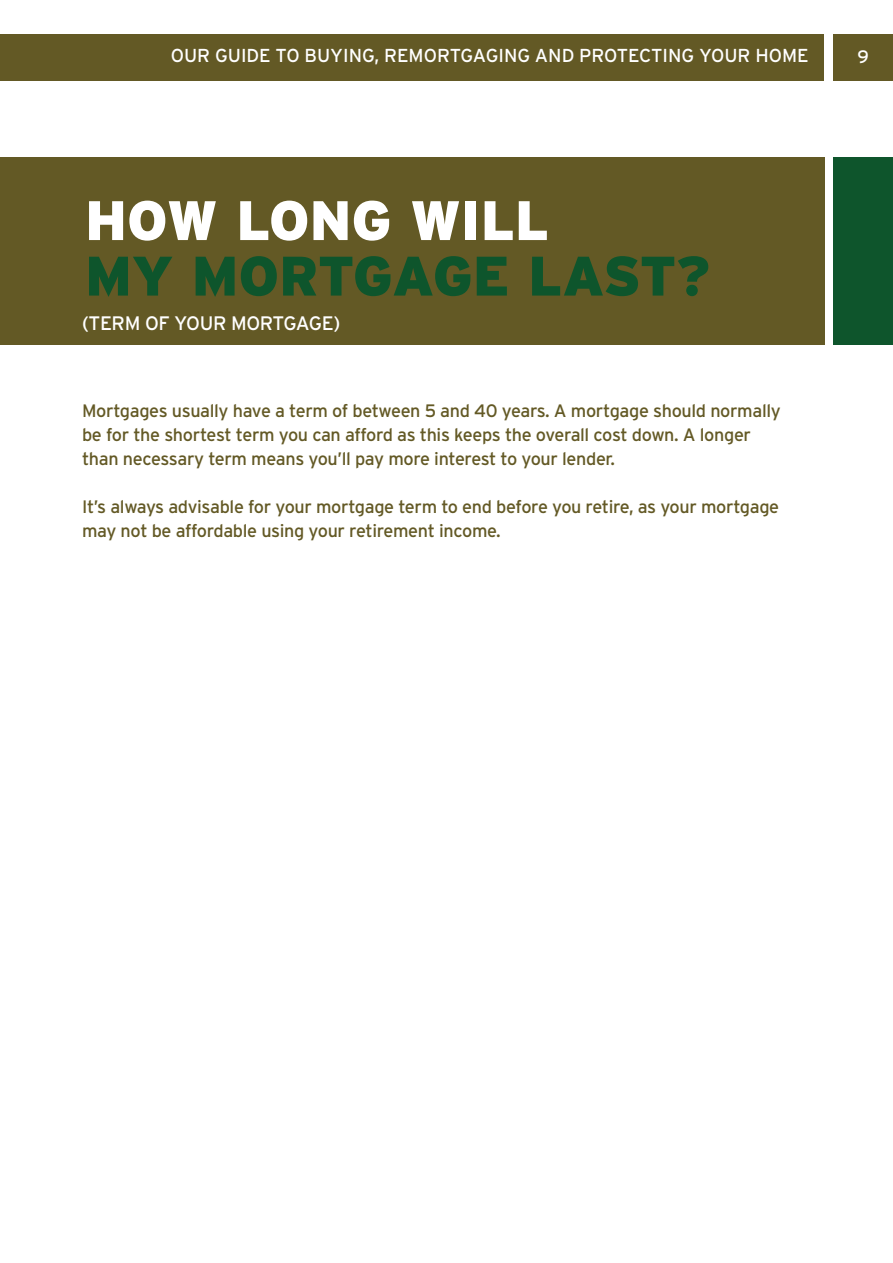
<style>
.page{position:relative;width:893px;height:1263px;background:#fff}
.page>*{position:absolute;margin:0;border:0;box-sizing:border-box;transform-origin:0 0}
.t1{font:900 55.5px "Interstate";letter-spacing:-.015em;color:#0e552c}
.t2{font:900 55.5px "Interstate";color:#fff}
.t3{font:19.5px "Interstate";letter-spacing:-.02em;color:#fff}
.t4{font:18.75px "Interstate";color:#fff}
.t5{font:18px/24px "Interstate";letter-spacing:-.02em;color:#635925}
.t6{font:18px "Interstate";color:#fff}
</style>
<div class="page">
<div style="left:0;top:34px;width:824px;height:47px;background:#635925"></div>
<div style="left:833px;top:34px;width:60px;height:47px;background:#635925"></div>
<div style="left:833px;top:157px;width:60px;height:187px;background:#0e552c"></div>
<div style="left:0;top:157px;width:825px;height:187px;background:#635925"></div>
<p class="t4" style="left:171px;top:45px;width:639px">OUR GUIDE TO BUYING, REMORTGAGING AND PROTECTING YOUR HOME</p>
<p class="t6" style="left:857px;top:47px;width:13px">9</p>
<h1 class="t2" style="left:85px;top:188px;width:465px">HOW LONG WILL</h1>
<h1 class="t1" style="left:85px;top:244px;width:626px">MY MORTGAGE LAST?</h1>
<p class="t3" style="left:82px;top:312px;width:260px">(TERM OF YOUR MORTGAGE)</p>
<p class="t5" style="left:82px;top:399px;width:700px">Mortgages usually have a term of between 5 and 40 years. A mortgage should normally be for the shortest term you can afford as this keeps the overall cost down. A longer than necessary term means you’ll pay more interest to your lender.</p>
<p class="t5" style="left:82px;top:495px;width:699px">It’s always advisable for your mortgage term to end before you retire, as your mortgage may not be affordable using your retirement income.</p>
</div>
